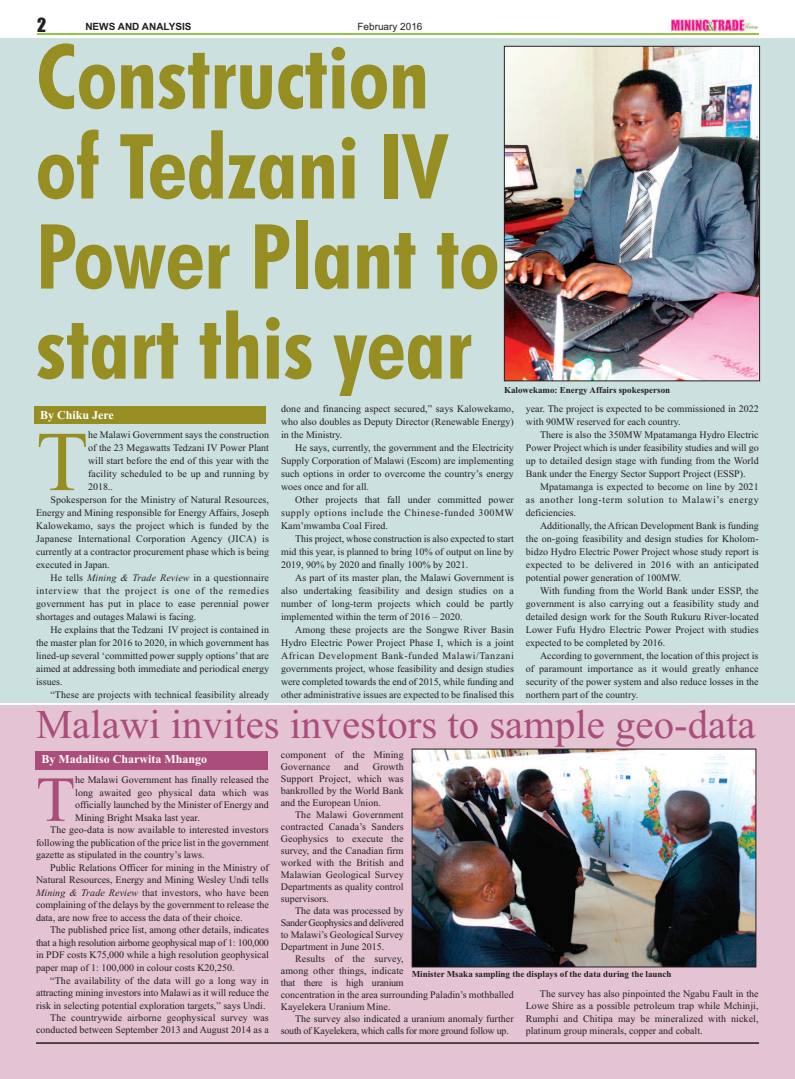
<style>
.page{position:relative;width:795px;height:1079px;background:#fff}
.page>*{position:absolute;margin:0;border:0;box-sizing:border-box;transform-origin:0 0}
.t1{font:700 condensed 90px/90px "Futura BT";color:#968e22}
.t2{font:85px "Times New Roman";color:#968e22}
.t3{font:64.1px "Times New Roman";color:#aa4d7b}
.t4{font:40.8px "Times New Roman";color:#aa4d7b}
.t5{font:18px "Impact";color:#231f20}
.t6{font:700 12px "Times New Roman";color:#fff}
.t7{font:10px/13px "Times New Roman";color:#231f20;text-align:justify}
.t8{font:10px/12px "Times New Roman";letter-spacing:-.025em;color:#231f20}
.t9{font:10px "Times New Roman";letter-spacing:.06em;color:#231f20}
.t10{font:700 10px "Arial";color:#231f20}
.t11{font:10px "Arial";color:#231f20}
.t12{font:700 9px "Times New Roman";color:#231f20}
.s1{font-style:italic}
</style>
<div class="page">
<div style="left:0;top:705px;width:794px;height:373px;background:#e4c4d3"></div>
<div style="left:0;top:39px;width:794px;height:664px;background:#cce0e0"></div>
<hr style="left:37px;top:33px;width:722px;height:2px;background:#8fc63e">
<img style="left:672px;top:18px;width:86px;height:14px">
<div style="left:34px;top:406px;width:232px;height:18px;background:#968e22"></div>
<hr style="left:36px;top:1042px;width:723px;height:1px;background:#231f20">
<div style="left:35px;top:750px;width:233px;height:19px;background:#aa4d7b"></div>
<img style="left:414px;top:750px;width:340px;height:215px">
<div style="left:412px;top:748px;width:344px;height:219px;border:1px solid #231f20"></div>
<img style="left:506px;top:48px;width:252px;height:331px">
<div style="left:504px;top:46px;width:256px;height:335px;border:1px solid #231f20"></div>
<h3 class="t5" style="left:37px;top:15px;width:11px">2</h3>
<p class="t10" style="left:85px;top:21px;width:108px">NEWS AND ANALYSIS</p>
<p class="t11" style="left:357px;top:21px;width:67px">February 2016</p>
<h1 class="t1" style="left:36px;top:32px;width:465px">Construction of Tedzani IV<br>Power Plant to start this year</h1>
<p class="t12" style="left:504px;top:384px;width:168px">Kalowekamo: Energy Affairs spokesperson</p>
<p class="t6" style="left:40px;top:408px;width:75px">By Chiku Jere</p>
<h2 class="t2" style="left:36px;top:411px;width:53px">T</h2>
<p class="t7" style="left:88px;top:428px;width:182px">he Malawi Government says the construction</p>
<p class="t7" style="left:88px;top:441px;width:182px">of the 23 Megawatts Tedzani IV Power Plant</p>
<p class="t7" style="left:88px;top:454px;width:182px">will start before the end of this year with the</p>
<p class="t7" style="left:88px;top:467px;width:182px">facility scheduled to be up and running by</p>
<p class="t7" style="left:88px;top:480px;width:26px">2018..</p>
<p class="t7" style="left:50px;top:493px;width:220px">Spokesperson for the Ministry of Natural Resources,</p>
<p class="t7" style="left:36px;top:506px;width:234px">Energy and Mining responsible for Energy Affairs, Joseph</p>
<p class="t7" style="left:36px;top:519px;width:234px">Kalowekamo, says the project which is funded by the</p>
<p class="t7" style="left:36px;top:532px;width:234px">Japanese International Corporation Agency (JICA) is</p>
<p class="t7" style="left:36px;top:545px;width:234px">currently at a contractor procurement phase which is being</p>
<p class="t7" style="left:36px;top:558px;width:75px">executed in Japan.</p>
<p class="t7" style="left:50px;top:571px;width:220px">He tells <span class="s1">Mining &amp; Trade Review</span> in a questionnaire</p>
<p class="t9" style="left:36px;top:584px;width:234px">interview that the project is one of the remedies</p>
<p class="t7" style="left:36px;top:597px;width:234px">government has put in place to ease perennial power</p>
<p class="t7" style="left:36px;top:610px;width:161px">shortages and outages Malawi is facing.</p>
<p class="t7" style="left:50px;top:623px;width:220px">He explains that the Tedzani IV project is contained in</p>
<p class="t7" style="left:36px;top:636px;width:234px">the master plan for 2016 to 2020, in which government has</p>
<p class="t7" style="left:36px;top:649px;width:234px">lined-up several ‘committed power supply options’that are</p>
<p class="t7" style="left:36px;top:662px;width:234px">aimed at addressing both immediate and periodical energy</p>
<p class="t7" style="left:36px;top:675px;width:28px">issues.</p>
<p class="t7" style="left:50px;top:688px;width:220px">“These are projects with technical feasibility already</p>
<p class="t7" style="left:281px;top:402px;width:234px">done and financing aspect secured,” says Kalowekamo, who also doubles as Deputy Director (Renewable Energy) in the Ministry.</p>
<p class="t7" style="left:281px;top:441px;width:234px;text-indent:14px">He says, currently, the government and the Electricity Supply Corporation of Malawi (Escom) are implementing such options in order to overcome the country’s energy woes once and for all.</p>
<p class="t7" style="left:281px;top:493px;width:234px;text-indent:14px">Other projects that fall under committed power supply options include the Chinese-funded 300MW Kam’mwamba Coal Fired.</p>
<p class="t7" style="left:281px;top:532px;width:234px;text-indent:14px">This project, whose construction is also expected to start mid this year, is planned to bring 10% of output on line by 2019, 90% by 2020 and finally 100% by 2021.</p>
<p class="t7" style="left:281px;top:571px;width:234px;text-indent:14px">As part of its master plan, the Malawi Government is also undertaking feasibility and design studies on a number of long-term projects which could be partly implemented within the term of 2016 – 2020.</p>
<p class="t7" style="left:281px;top:623px;width:234px;text-indent:14px">Among these projects are the Songwe River Basin Hydro Electric Power Project Phase I, which is a joint African Development Bank-funded Malawi/Tanzani governments project, whose feasibility and design studies were completed towards the end of 2015, while funding and other administrative issues are expected to be finalised this</p>
<p class="t7" style="left:526px;top:402px;width:234px">year. The project is expected to be commissioned in 2022 with 90MW reserved for each country.</p>
<p class="t7" style="left:526px;top:428px;width:234px;text-indent:14px">There is also the 350MW Mpatamanga Hydro Electric Power Project which is under feasibility studies and will go up to detailed design stage with funding from the World Bank under the Energy Sector Support Project (ESSP).</p>
<p class="t7" style="left:526px;top:480px;width:234px;text-indent:14px">Mpatamanga is expected to become on line by 2021 as another long-term solution to Malawi’s energy deficiencies.</p>
<p class="t7" style="left:526px;top:519px;width:234px;text-indent:14px">Additionally, the African Development Bank is funding the on-going feasibility and design studies for Kholom&shy;bidzo Hydro Electric Power Project whose study report is expected to be delivered in 2016 with an anticipated potential power generation of 100MW.</p>
<p class="t7" style="left:526px;top:584px;width:234px;text-indent:14px">With funding from the World Bank under ESSP, the government is also carrying out a feasibility study and detailed design work for the South Rukuru River-located Lower Fufu Hydro Electric Power Project with studies expected to be completed by 2016.</p>
<p class="t7" style="left:526px;top:649px;width:234px;text-indent:14px">According to government, the location of this project is of paramount importance as it would greatly enhance security of the power system and also reduce losses in the northern part of the country.</p>
<h3 class="t4" style="left:36px;top:700px;width:721px">Malawi invites investors to sample geo-data</h3>
<p class="t6" style="left:41px;top:752px;width:167px">By Madalitso Charwita Mhango</p>
<h3 class="t3" style="left:36px;top:761px;width:41px">T</h3>
<p class="t7" style="left:75px;top:773px;width:195px">he Malawi Government has finally released the</p>
<p class="t7" style="left:75px;top:785px;width:195px">long awaited geo physical data which was</p>
<p class="t7" style="left:75px;top:798px;width:195px">officially launched by the Minister of Energy and</p>
<p class="t7" style="left:75px;top:810px;width:126px">Mining Bright Msaka last year.</p>
<p class="t7" style="left:50px;top:823px;width:220px">The geo-data is now available to interested investors</p>
<p class="t7" style="left:36px;top:835px;width:234px">following the publication of the price list in the government</p>
<p class="t7" style="left:36px;top:848px;width:170px">gazette as stipulated in the country’s laws.</p>
<p class="t7" style="left:50px;top:860px;width:220px">Public Relations Officer for mining in the Ministry of</p>
<p class="t7" style="left:36px;top:873px;width:234px">Natural Resources, Energy and Mining Wesley Undi tells</p>
<p class="t7" style="left:36px;top:885px;width:234px"><span class="s1">Mining &amp; Trade Review</span> that investors, who have been</p>
<p class="t7" style="left:36px;top:898px;width:234px">complaining of the delays by the government to release the</p>
<p class="t7" style="left:36px;top:910px;width:208px">data, are now free to access the data of their choice.</p>
<p class="t7" style="left:50px;top:923px;width:220px">The published price list, among other details, indicates</p>
<p class="t8" style="left:36px;top:936px;width:234px">that a high resolution airborne geophysical map of 1: 100,000</p>
<p class="t7" style="left:36px;top:948px;width:234px">in PDF costs K75,000 while a high resolution geophysical</p>
<p class="t7" style="left:36px;top:960px;width:200px">paper map of 1: 100,000 in colour costs K20,250.</p>
<p class="t7" style="left:50px;top:973px;width:220px">“The availability of the data will go a long way in</p>
<p class="t7" style="left:36px;top:985px;width:234px">attracting mining investors into Malawi as it will reduce the</p>
<p class="t7" style="left:36px;top:998px;width:231px">risk in selecting potential exploration targets,” says Undi.</p>
<p class="t7" style="left:50px;top:1010px;width:220px">The countrywide airborne geophysical survey was</p>
<p class="t7" style="left:36px;top:1022px;width:234px">conducted between September 2013 and August 2014 as a</p>
<p class="t7" style="left:281px;top:748px;width:124px;line-height:12px">component of the Mining<br>Governance</p>
<p class="t7" style="left:281px;top:760px;width:124px;line-height:12px;text-indent:92px">Growth Support Project, which was bankrolled by the World Bank and the European Union.</p>
<p class="t7" style="left:281px;top:808px;width:124px;line-height:12px;text-indent:14px">The Malawi Government contracted Canada’s Sanders Geophysics to execute the survey, and the Canadian firm worked with the British and Malawian Geological Survey Departments as quality control supervisors.</p>
<p class="t7" style="left:281px;top:904px;width:124px;line-height:12px;text-indent:14px">The data was processed by Sander Geophysics and delivered to Malawi’s Geological Survey Department in June 2015.</p>
<p class="t7" style="left:281px;top:952px;width:234px;line-height:12px;text-align:left;text-indent:14px">Results of the survey,<br>among other things, indicate<br>that there is high uranium<br>concentration in the area surrounding Paladin’s mothballed Kayelekera Uranium Mine.</p>
<p class="t8" style="left:281px;top:1012px;width:234px;text-indent:14px">The survey also indicated a uranium anomaly further south of Kayelekera, which calls for more ground follow up.</p>
<p class="t7" style="left:344px;top:759px;width:16px">and</p>
<p class="t12" style="left:412px;top:968px;width:261px">Minister Msaka sampling the displays of the data during the launch</p>
<p class="t7" style="left:526px;top:987px;width:234px;line-height:12.4px;text-indent:14px">The survey has also pinpointed the Ngabu Fault in the Lowe Shire as a possible petroleum trap while Mchinji, Rumphi and Chitipa may be mineralized with nickel, platinum group minerals, copper and cobalt.</p>
</div>
